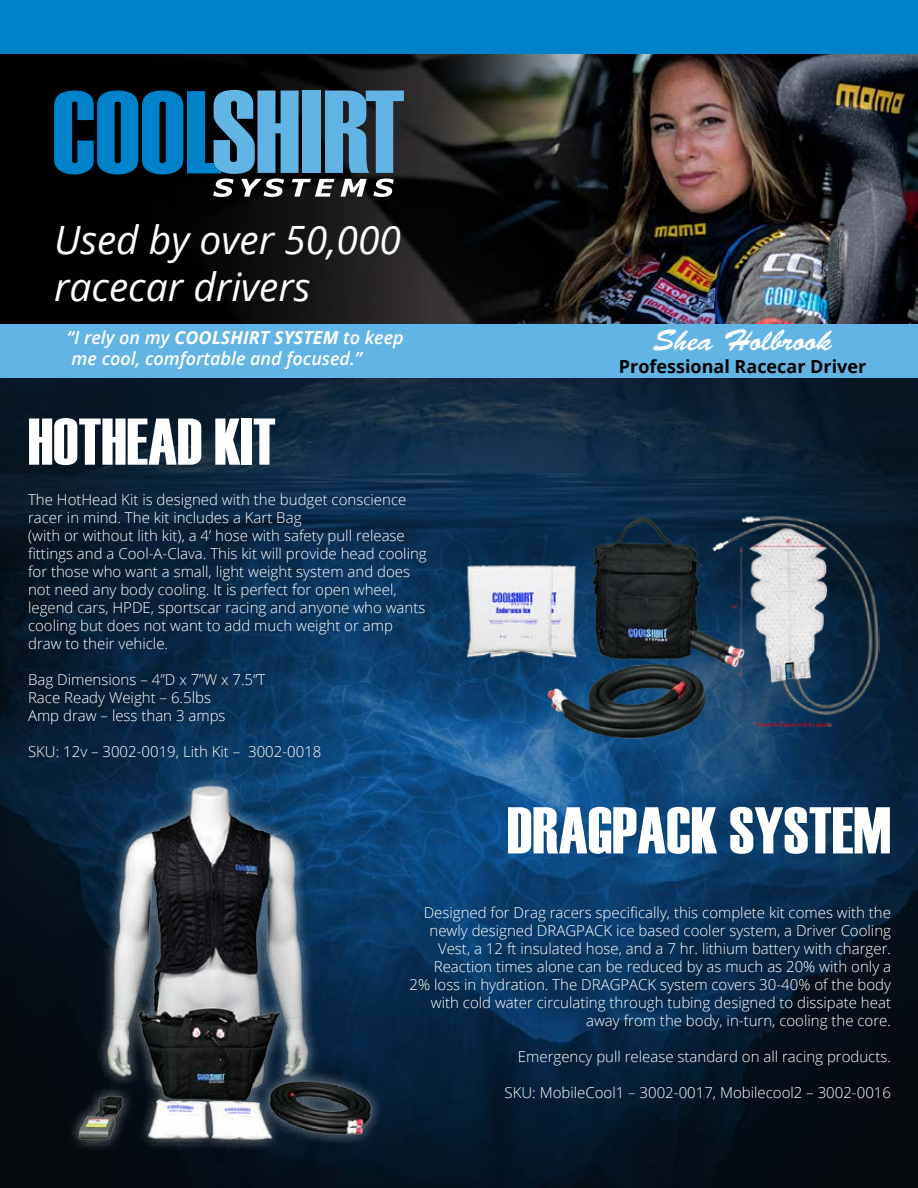
<style>
.page{position:relative;width:918px;height:1188px;background:#fff}
.page>*{position:absolute;margin:0;border:0;box-sizing:border-box;transform-origin:0 0}
.t1{font:66px "Haettenschweiler";color:#fff}
.t2{font:italic 39px/46.8px "Open Sans";color:#fff}
.t3{font:30px "Brush Script Std";color:#fff}
.t4{font:italic 600 18px/21.6px "Open Sans";color:#fff}
.t5{font:700 18px "Open Sans";color:#000}
.t6{font:300 15px/18px "Open Sans";color:#fff}
.s1{font-weight:700}
</style>
<div class="page">
<img style="left:0;top:54px;width:918px;height:1134px">
<div style="left:0;top:0;width:918px;height:54px;background:#0082ca"></div>
<div style="left:0;top:324px;width:918px;height:54px;background:#61b4e4"></div>
<svg style="left:54px;top:90px;width:350px;height:107px;background:#2a6688"></svg>
<img style="left:56px;top:767px;width:336px;height:388px">
<img style="left:435px;top:476px;width:445px;height:314px">
<h2 class="t2" style="left:54px;top:215px;width:349px">Used by over 50,000 racecar drivers</h2>
<p class="t4" style="left:67px;top:326px;width:338px">“I rely on my <span class="s1">COOLSHIRT SYSTEM</span> to keep me cool, comfortable and focused.”</p>
<h1 class="t1" style="left:28px;top:397px;width:249px">HOTHEAD KIT</h1>
<p class="t6" style="left:28px;top:490px;width:400px">The HotHead Kit is designed with the budget conscience racer in mind. The kit includes a Kart Bag<br>(with or without lith kit), a 4’ hose with safety pull release fittings and a Cool-A-Clava. This kit will provide head cooling for those who want a small, light weight system and does not need any body cooling. It is perfect for open wheel, legend cars, HPDE, sportscar racing and anyone who wants cooling but does not want to add much weight or amp draw to their vehicle.</p>
<p class="t6" style="left:28px;top:670px;width:239px">Bag Dimensions – 4”D x 7”W x 7.5”T<br>Race Ready Weight – 6.5lbs<br>Amp draw – less than 3 amps</p>
<p class="t6" style="left:28px;top:742px;width:295px">SKU: 12v – 3002-0019, Lith Kit – 3002-0018</p>
<h3 class="t3" style="left:653px;top:324px;width:180px">Shea Holbrook</h3>
<p class="t5" style="left:619px;top:353px;width:249px">Professional Racecar Driver</p>
<h1 class="t1" style="left:507px;top:786px;width:385px">DRAGPACK SYSTEM</h1>
<p class="t6" style="left:410px;top:904px;width:483px;text-align:right">Designed for Drag racers specifically, this complete kit comes with the newly designed DRAGPACK ice based cooler system, a Driver Cooling Vest, a 12 ft insulated hose, and a 7 hr. lithium battery with charger.<br>Reaction times alone can be reduced by as much as 20% with only a 2% loss in hydration. The DRAGPACK system covers 30-40% of the body with cold water circulating through tubing designed to dissipate heat away from the body, in-turn, cooling the core.</p>
<p class="t6" style="left:518px;top:1048px;width:375px">Emergency pull release standard on all racing products.</p>
<p class="t6" style="left:505px;top:1084px;width:388px">SKU: MobileCool1 – 3002-0017, Mobilecool2 – 3002-0016</p>
</div>
